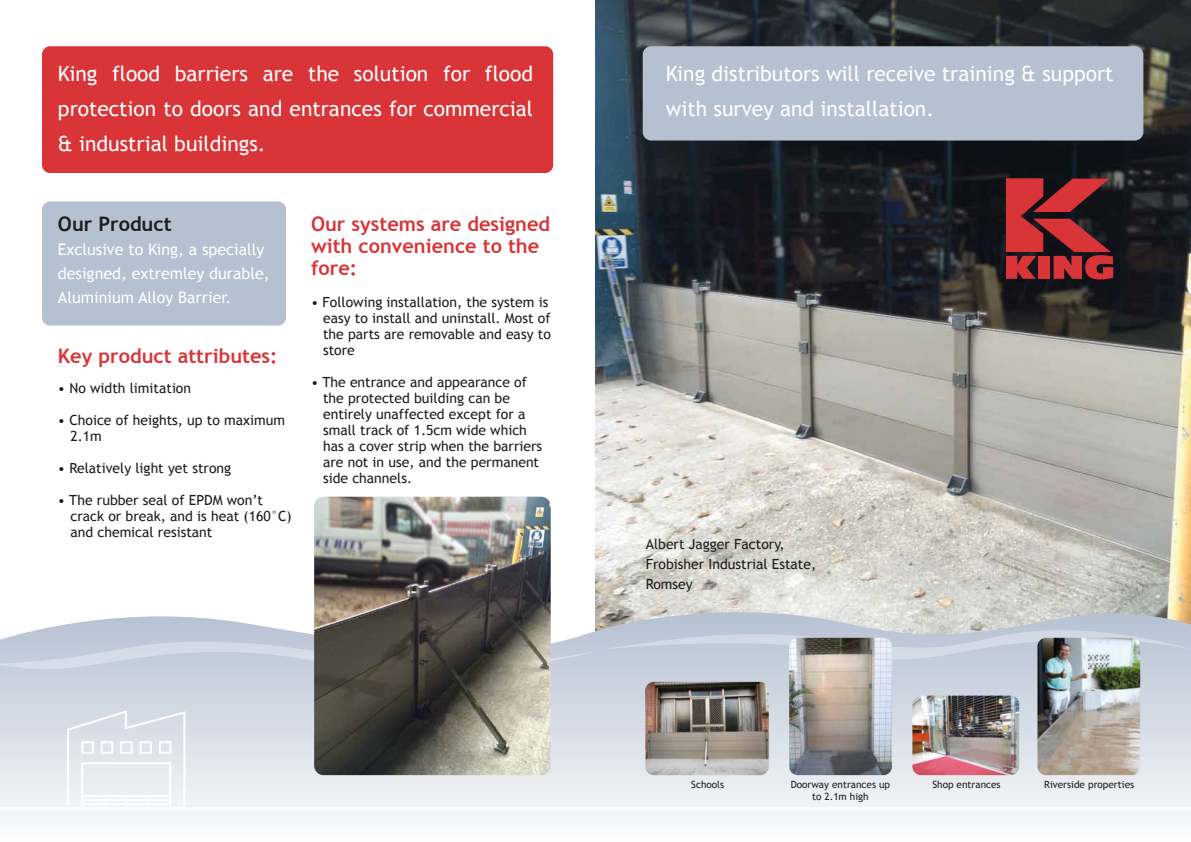
<style>
.page{position:relative;width:1191px;height:842px;background:#fff}
.page>*{position:absolute;margin:0;border:0;box-sizing:border-box;transform-origin:0 0}
.t1{font:21px/35px "Trebuchet MS";color:#fff;text-align:justify}
.t2{font:700 20px/22px "Trebuchet MS";color:#d93538}
.t3{font:700 20px "Trebuchet MS";color:#1d1d1b}
.t4{font:16px/24px "Trebuchet MS";color:#fff}
.t5{font:14px/16px "Trebuchet MS";color:#1d1d1b}
.t6{font:10px/12px "Trebuchet MS";color:#1d1d1b;text-align:center}
</style>
<div class="page">
<img style="left:595px;top:0;width:596px;height:604px">
<div style="left:42px;top:46px;width:511px;height:127px;background:#d93538;border-radius:8px"></div>
<svg style="left:0;top:604px;width:1191px;height:214px"></svg>
<svg style="left:0;top:630px;width:1191px;height:45px"></svg>
<div style="left:42px;top:201px;width:244px;height:125px;background:#b5c1d1;border-radius:8px"></div>
<div style="left:642px;top:46px;width:501px;height:95px;background:#b5c1d1;border-radius:9px"></div>
<img style="left:789px;top:638px;width:103px;height:137px">
<img style="left:912px;top:696px;width:107px;height:79px">
<img style="left:314px;top:497px;width:236px;height:278px">
<hr style="left:0;top:807px;width:1191px;height:2px;background:#fff">
<img style="left:645px;top:682px;width:123px;height:93px">
<img style="left:1037px;top:638px;width:103px;height:137px">
<svg style="left:66px;top:709px;width:120px;height:101px"></svg>
<div style="left:81px;top:741px;width:13px;height:13px;border:2px solid #fff"></div>
<div style="left:101px;top:741px;width:12px;height:13px;border:2px solid #fff"></div>
<div style="left:120px;top:741px;width:13px;height:13px;border:2px solid #fff"></div>
<div style="left:139px;top:741px;width:13px;height:13px;border:2px solid #fff"></div>
<div style="left:159px;top:741px;width:12px;height:13px;border:2px solid #fff"></div>
<svg style="left:1006px;top:178px;width:107px;height:101px"></svg>
<h1 class="t1" style="left:58px;top:56px;width:477px">King flood barriers are the solution for flood protection to doors and entrances for commercial &amp; industrial buildings.</h1>
<h2 class="t3" style="left:58px;top:211px;width:115px">Our Product</h2>
<p class="t4" style="left:58px;top:238px;width:213px">Exclusive to King, a specially designed, extremley durable,<br>Aluminium Alloy Barrier.</p>
<h2 class="t2" style="left:58px;top:345px;width:221px">Key product attributes:</h2>
<p class="t5" style="left:58px;top:380px;width:135px">• No width limitation</p>
<p class="t5" style="left:70px;top:412px;width:216px;text-indent:-13px">• Choice of heights, up to maximum<br>2.1m</p>
<p class="t5" style="left:58px;top:460px;width:175px">• Relatively light yet strong</p>
<p class="t5" style="left:70px;top:492px;width:222px;text-indent:-13px">• The rubber seal of EPDM won’t crack or break, and is heat (160°C) and chemical resistant</p>
<h2 class="t2" style="left:311px;top:213px;width:240px">Our systems are designed with convenience to the fore:</h2>
<p class="t5" style="left:323px;top:294px;width:229px;text-indent:-12px">• Following installation, the system is easy to install and uninstall. Most of the parts are removable and easy to store</p>
<p class="t5" style="left:323px;top:374px;width:221px;text-indent:-12px">• The entrance and appearance of the protected building can be entirely unaffected except for a small track of 1.5cm wide which has a cover strip when the barriers are not in use, and the permanent side channels.</p>
<h1 class="t1" style="left:666px;top:56px;width:449px">King distributors will receive training &amp; support with survey and installation.</h1>
<p class="t5" style="left:646px;top:534px;width:172px;line-height:20px">Albert Jagger Factory,<br>Frobisher Industrial Estate,<br>Romsey</p>
<p class="t6" style="left:691px;top:779px;width:34px">Schools</p>
<p class="t6" style="left:790px;top:779px;width:101px">Doorway entrances up to 2.1m high</p>
<p class="t6" style="left:932px;top:779px;width:70px">Shop entrances</p>
<p class="t6" style="left:1044px;top:779px;width:91px">Riverside properties</p>
</div>
